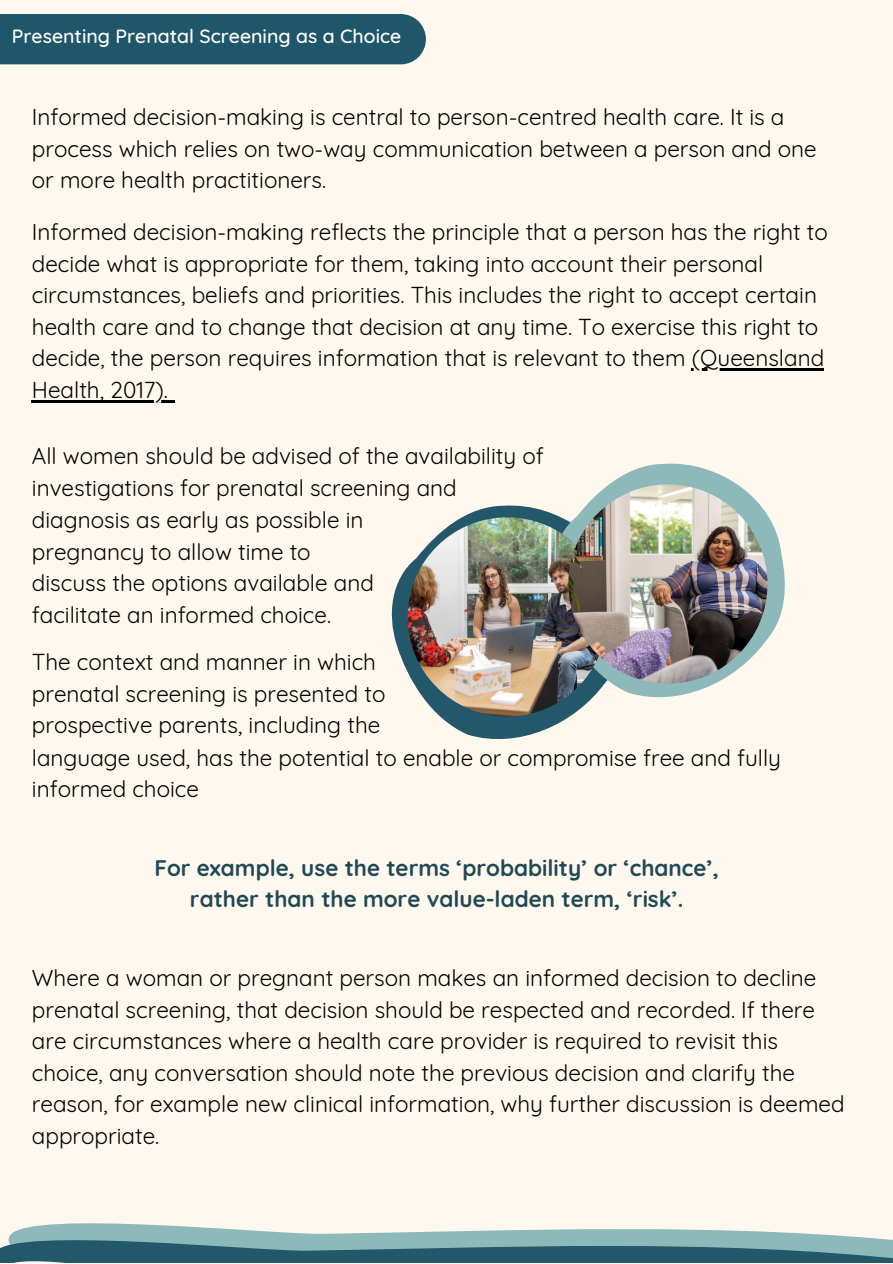
<style>
.page{position:relative;width:893px;height:1264px;background:#fff}
.page>*{position:absolute;margin:0;border:0;box-sizing:border-box;transform-origin:0 0}
.t1{font:22.5px/31.5px "Quicksand";color:#000}
.t2{font:700 22.5px/31.5px "Quicksand";color:#204956;text-align:center}
.t3{font:500 19.5px "Quicksand";color:#fff}
</style>
<div class="page">
<div style="left:0;top:0;width:892px;height:1262px;background:#fff8ee"></div>
<svg style="left:0;top:1223px;width:892px;height:39px"></svg>
<svg style="left:391px;top:505px;width:190px;height:235px"></svg>
<svg style="left:548px;top:463px;width:237px;height:245px"></svg>
<img style="left:407px;top:517px;width:199px;height:199px;border-radius:50%">
<img style="left:568px;top:484px;width:199px;height:199px;border-radius:50%">
<div style="left:0;top:14px;width:426px;height:50px;background:#1f566a"></div>
<hr style="left:691px;top:368px;width:133px;height:3px;background:#000">
<hr style="left:32px;top:400px;width:136px;height:2px;background:#000">
<svg style="left:168px;top:400px;width:6px;height:2px"></svg>
<p class="t3" style="left:12px;top:23px;width:391px">Presenting Prenatal Screening as a Choice</p>
<p class="t1" style="left:32px;top:101px;width:786px">Informed decision-making is central to person-centred health care. It is a process which relies on two-way communication between a person and one or more health practitioners.</p>
<p class="t1" style="left:32px;top:216px;width:797px">Informed decision-making reflects the principle that a person has the right to decide what is appropriate for them, taking into account their personal circumstances, beliefs and priorities. This includes the right to accept certain health care and to change that decision at any time. To exercise this right to decide, the person requires information that is relevant to them (Queensland Health, 2017).</p>
<p class="t1" style="left:32px;top:440px;width:513px">All women should be advised of the availability of investigations for prenatal screening and diagnosis as early as possible in<br>pregnancy to allow time to<br>discuss the options available and<br>facilitate an informed choice.</p>
<p class="t1" style="left:32px;top:645px;width:750px">The context and manner in which<br>prenatal screening is presented to<br>prospective parents, including the<br>language used, has the potential to enable or compromise free and fully informed choice</p>
<p class="t2" style="left:154px;top:851px;width:566px">For example, use the terms ‘probability’ or ‘chance’, rather than the more value-laden term, ‘risk’.</p>
<p class="t1" style="left:32px;top:961px;width:814px">Where a woman or pregnant person makes an informed decision to decline prenatal screening, that decision should be respected and recorded. If there are circumstances where a health care provider is required to revisit this choice, any conversation should note the previous decision and clarify the reason, for example new clinical information, why further discussion is deemed appropriate.</p>
</div>
